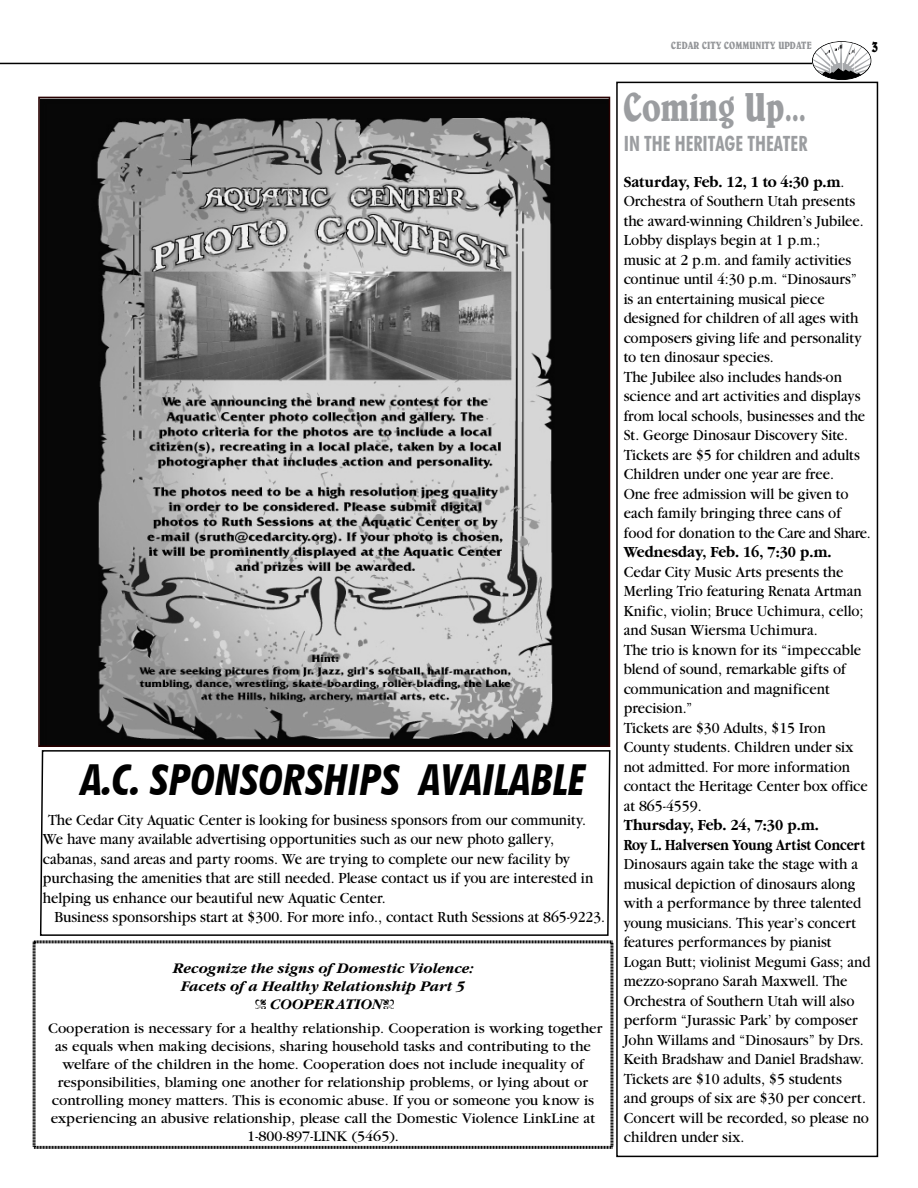
<style>
.page{position:relative;width:918px;height:1188px;background:#fff}
.page>*{position:absolute;margin:0;border:0;box-sizing:border-box;transform-origin:0 0}
.t1{font:italic 700 condensed 42.75px "Futura BT";color:#000}
.t2{font:40.5px "Barrister Cond S Si";color:#9b9da0;scale:.94 1}
.t3{font:700 condensed 21px "Futura BT";color:#9b9da0;scale:.94 1}
.t4{font:16.5px "Barrister Cond S Si";color:#000}
.t5{font:15px/19.5px "Garamond Book DTC";color:#000;scale:.93 1}
.t6{font:15px/19.5px "Garamond Bold DTC";color:#000;scale:.93 1}
.t7{font:14.25px/18px "Garamond Book DTC";color:#000;text-align:center}
.t8{font:14.25px/18px "Garamond Bold Italic DTC";color:#000;text-align:center}
.t9{font:10.5px "Barrister Cond S Si";color:#939598}
.s1{font-family:"Type Embellishments One Let Plain"}
.s2{font-family:"Garamond Book DTC"}
</style>
<div class="page">
<div style="left:616px;top:82px;width:262px;height:1075px;border:2px solid #000"></div>
<hr style="left:0;top:63px;width:831px;height:1px;background:#000">
<svg style="left:812px;top:41px;width:60px;height:39px"></svg>
<svg style="left:39px;top:750px;width:572px;height:186px"></svg>
<svg style="left:32px;top:940px;width:582px;height:209px"></svg>
<img style="left:41px;top:100px;width:566px;height:644px">
<h1 class="t1" style="left:81px;top:754px;width:506px">A.C. SPONSORSHIPS AVAILABLE</h1>
<p class="t5" style="left:43px;top:810px;width:594px;text-indent:5px">The Cedar City Aquatic Center is looking for business sponsors from our community.<br>We have many available advertising opportunities such as our new photo gallery, cabanas, sand areas and party rooms. We are trying to complete our new facility by purchasing the amenities that are still needed. Please contact us if you are interested in helping us enhance our beautiful new Aquatic Center.</p>
<p class="t5" style="left:55px;top:908px;width:594px">Business sponsorships start at $300. For more info., contact Ruth Sessions at 865-9223.</p>
<p class="t8" style="left:173px;top:959px;width:302px">Recognize the signs of Domestic Violence:<br>Facets of a Healthy Relationship Part 5<br><span class="s1">U</span> COOPERATION<span class="s1">T</span></p>
<p class="t7" style="left:48px;top:1019px;width:556px">Cooperation is necessary for a healthy relationship. Cooperation is working together as equals when making decisions, sharing household tasks and contributing to the welfare of the children in the home. Cooperation does not include inequality of responsibilities, blaming one another for relationship problems, or lying about or controlling money matters. This is economic abuse. If you or someone you know is experiencing an abusive relationship, please call the Domestic Violence LinkLine at 1-800-897-LINK (5465).</p>
<p class="t9" style="left:671px;top:39px;width:142px">CEDAR CITY COMMUNITY UPDATE</p>
<p class="t4" style="left:871px;top:37px;width:8px">3</p>
<h2 class="t2" style="left:624px;top:83px;width:196px">Coming Up...</h2>
<h3 class="t3" style="left:624px;top:131px;width:197px">IN THE HERITAGE THEATER</h3>
<p class="t6" style="left:624px;top:172px;width:239px">Saturday, Feb. 12, 1 to 4:30 p.m<span class="s2">.</span></p>
<p class="t5" style="left:624px;top:192px;width:267px">Orchestra of Southern Utah presents the award-winning Children’s Jubilee.<br>Lobby displays begin at 1 p.m.;<br>music at 2 p.m. and family activities continue until 4:30 p.m. “Dinosaurs” is an entertaining musical piece designed for children of all ages with composers giving life and personality to ten dinosaur species.<br>The Jubilee also includes hands-on science and art activities and displays from local schools, businesses and the St. George Dinosaur Discovery Site.<br>Tickets are $5 for children and adults Children under one year are free.<br>One free admission will be given to each family bringing three cans of food for donation to the Care and Share.</p>
<p class="t6" style="left:624px;top:543px;width:225px">Wednesday, Feb. 16, 7:30 p.m.</p>
<p class="t5" style="left:624px;top:562px;width:264px">Cedar City Music Arts presents the<br>Merling Trio featuring Renata Artman<br>Knific, violin; Bruce Uchimura, cello; and Susan Wiersma Uchimura.<br>The trio is known for its “impeccable blend of sound, remarkable gifts of communication and magnificent precision.”<br>Tickets are $30 Adults, $15 Iron<br>County students. Children under six not admitted. For more information contact the Heritage Center box office at 865-4559.</p>
<p class="t6" style="left:624px;top:816px;width:261px">Thursday, Feb. 24, 7:30 p.m.<br>Roy L. Halversen Young Artist Concert</p>
<p class="t5" style="left:624px;top:855px;width:267px">Dinosaurs again take the stage with a musical depiction of dinosaurs along with a performance by three talented young musicians. This year’s concert features performances by pianist Logan Butt; violinist Megumi Gass; and mezzo-soprano Sarah Maxwell. The Orchestra of Southern Utah will also perform “Jurassic Park’ by composer John Willams and “Dinosaurs” by Drs.<br>Keith Bradshaw and Daniel Bradshaw.<br>Tickets are $10 adults, $5 students<br>and groups of six are $30 per concert.<br>Concert will be recorded, so please no children under six.</p>
</div>
